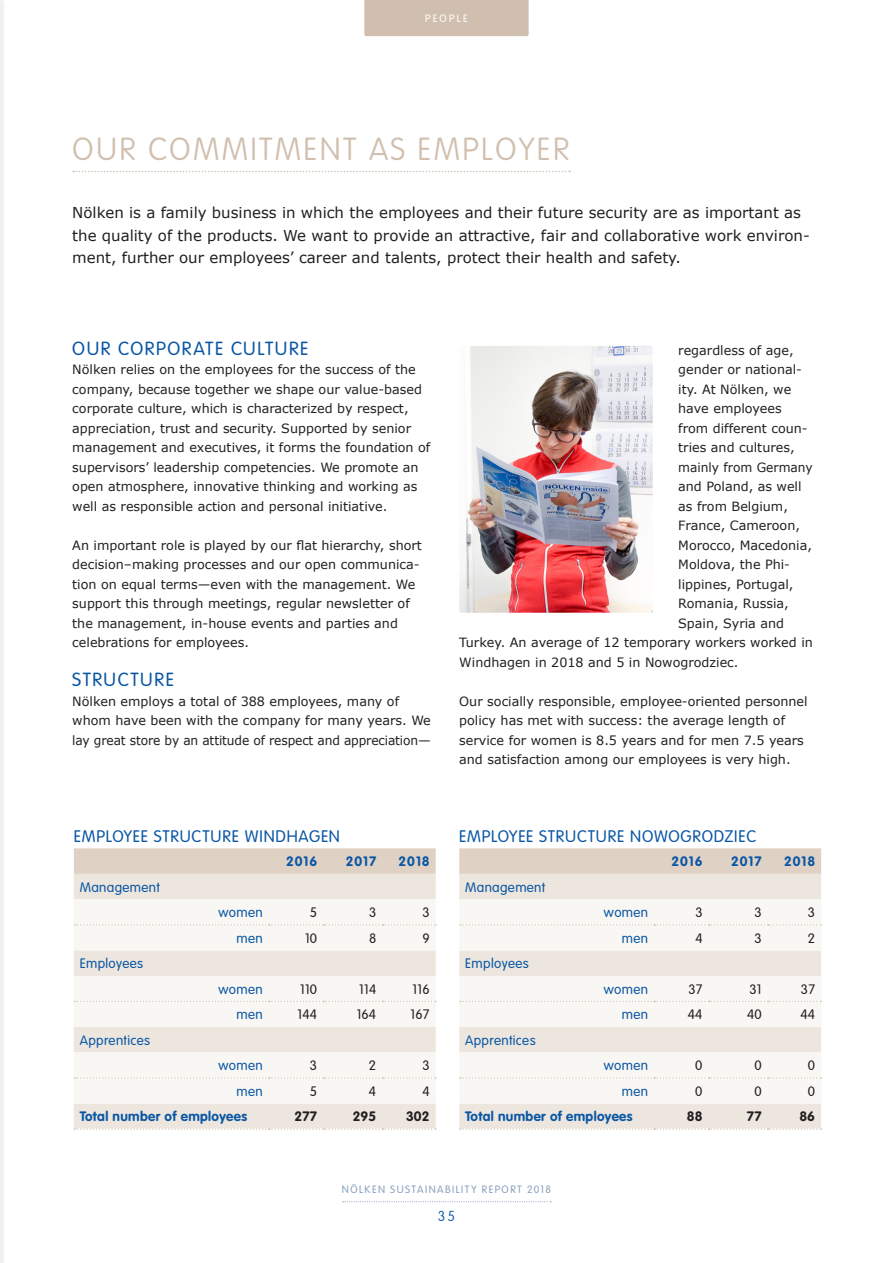
<style>
.page{position:relative;width:893px;height:1263px;background:#fff}
.page>*{position:absolute;margin:0;border:0;box-sizing:border-box;transform-origin:0 0}
.t1{font:100 31.5px "VAG Rounded";letter-spacing:.075em;color:#d0bfae}
.t2{font:300 18.75px "VAG Rounded";letter-spacing:.08em;color:#0a56a4}
.t3{font:300 16.5px "VAG Rounded";letter-spacing:.05em;color:#0a56a4}
.t4{font:15px/22.5px "Verdana";color:#231f20}
.t5{font:100 14.25px "VAG Rounded";color:#0a56a4}
.t6{font:300 13.5px "VAG Rounded";letter-spacing:.025em;color:#0a56a4}
.t7{font:700 13.5px "VAG Rounded";letter-spacing:.025em;color:#0a56a4}
.t8{font:300 13.5px "VAG Rounded";letter-spacing:.01em;color:#231f20}
.t9{font:700 13.5px "VAG Rounded";letter-spacing:.01em;color:#231f20}
.t10{font:12.75px/19.5px "Verdana";color:#231f20}
.t11{font:12.75px "Verdana";color:#231f20;scale:.96 1}
.t12{font:300 10.5px "VAG Rounded";letter-spacing:.135em;color:#88a0bd}
.t13{font:300 10.5px "VAG Rounded";letter-spacing:.215em;color:#fff}
</style>
<div class="page">
<div style="left:364px;top:0;width:165px;height:36px;background:#d0bfae"></div>
<div style="left:74px;top:848px;width:362px;height:26px;background:#dfd2c5"></div>
<div style="left:74px;top:874px;width:362px;height:255px;background:#ece6df"></div>
<svg style="left:74px;top:899px;width:362px;height:204px;fill:#f9f7f4"></svg>
<svg style="left:75px;top:1128px;width:361px;height:2px"></svg>
<svg style="left:75px;top:924px;width:361px;height:2px"></svg>
<svg style="left:75px;top:1001px;width:361px;height:1px"></svg>
<svg style="left:75px;top:1077px;width:361px;height:2px"></svg>
<div style="left:459px;top:848px;width:362px;height:26px;background:#dfd2c5"></div>
<div style="left:459px;top:874px;width:362px;height:255px;background:#ece6df"></div>
<svg style="left:459px;top:899px;width:362px;height:204px;fill:#f9f7f4"></svg>
<svg style="left:460px;top:1128px;width:361px;height:2px"></svg>
<svg style="left:460px;top:924px;width:361px;height:2px"></svg>
<svg style="left:460px;top:1001px;width:361px;height:1px"></svg>
<svg style="left:460px;top:1077px;width:361px;height:2px"></svg>
<svg style="left:73px;top:171px;width:497px;height:1px"></svg>
<img style="left:459px;top:346px;width:194px;height:267px">
<svg style="left:343px;top:1201px;width:208px;height:1px"></svg>
<div style="left:0;top:0;width:5px;height:1263px;background:#efefef"></div>
<p class="t13" style="left:425px;top:13px;width:44px">PEOPLE</p>
<h1 class="t1" style="left:72px;top:131px;width:499px">OUR COMMITMENT AS EMPLOYER</h1>
<p class="t4" style="left:72px;top:202px;width:739px">Nölken is a family business in which the employees and their future security are as important as the quality of the products. We want to provide an attractive, fair and collaborative work environ&shy;ment, further our employees’ career and talents, protect their health and safety.</p>
<h2 class="t2" style="left:72px;top:337px;width:238px">OUR CORPORATE CULTURE</h2>
<p class="t10" style="left:72px;top:360px;width:360px">Nölken relies on the employees for the success of the company, because together we shape our value-based corporate culture, which is characterized by respect, appreciation, trust and security. Supported by senior management and executives, it forms the foundation of supervisors’ leadership competencies. We promote an open atmosphere, innovative thinking and working as well as responsible action and personal initiative.</p>
<p class="t10" style="left:72px;top:536px;width:351px">An important role is played by our flat hierarchy, short decision–making processes and our open communica&shy;tion on equal terms—even with the management. We support this through meetings, regular newsletter of the management, in-house events and parties and celebrations for employees.</p>
<h2 class="t2" style="left:72px;top:669px;width:103px">STRUCTURE</h2>
<p class="t10" style="left:72px;top:692px;width:360px">Nölken employs a total of 388 employees, many of whom have been with the company for many years. We lay great store by an attitude of respect and appreciation—</p>
<p class="t3" style="left:74px;top:827px;width:268px">EMPLOYEE STRUCTURE WINDHAGEN</p>
<p class="t7" style="left:286px;top:853px;width:33px">2016</p>
<p class="t7" style="left:346px;top:853px;width:32px">2017</p>
<p class="t7" style="left:399px;top:853px;width:33px">2018</p>
<p class="t6" style="left:80px;top:879px;width:82px">Management</p>
<p class="t6" style="left:219px;top:905px;width:46px">women</p>
<p class="t8" style="left:310px;top:905px;width:9px">5</p>
<p class="t8" style="left:369px;top:905px;width:9px">3</p>
<p class="t8" style="left:422px;top:905px;width:9px">3</p>
<p class="t6" style="left:236px;top:930px;width:28px">men</p>
<p class="t8" style="left:305px;top:930px;width:14px">10</p>
<p class="t8" style="left:369px;top:930px;width:9px">8</p>
<p class="t8" style="left:422px;top:930px;width:9px">9</p>
<p class="t6" style="left:80px;top:956px;width:65px">Employees</p>
<p class="t6" style="left:219px;top:981px;width:46px">women</p>
<p class="t8" style="left:300px;top:981px;width:19px">110</p>
<p class="t8" style="left:359px;top:981px;width:19px">114</p>
<p class="t8" style="left:413px;top:981px;width:19px">116</p>
<p class="t6" style="left:236px;top:1007px;width:28px">men</p>
<p class="t8" style="left:298px;top:1007px;width:21px">144</p>
<p class="t8" style="left:357px;top:1007px;width:21px">164</p>
<p class="t8" style="left:411px;top:1007px;width:21px">167</p>
<p class="t6" style="left:80px;top:1032px;width:72px">Apprentices</p>
<p class="t6" style="left:218px;top:1058px;width:46px">women</p>
<p class="t8" style="left:310px;top:1058px;width:9px">3</p>
<p class="t8" style="left:369px;top:1058px;width:9px">2</p>
<p class="t8" style="left:422px;top:1058px;width:9px">3</p>
<p class="t6" style="left:236px;top:1083px;width:28px">men</p>
<p class="t8" style="left:310px;top:1083px;width:9px">5</p>
<p class="t8" style="left:369px;top:1083px;width:9px">4</p>
<p class="t8" style="left:422px;top:1083px;width:9px">4</p>
<p class="t7" style="left:80px;top:1109px;width:169px">Total number of employees</p>
<p class="t9" style="left:295px;top:1109px;width:24px">277</p>
<p class="t9" style="left:353px;top:1109px;width:25px">295</p>
<p class="t9" style="left:406px;top:1109px;width:25px">302</p>
<p class="t10" style="left:678px;top:341px;width:117px">regardless of age,</p>
<p class="t10" style="left:678px;top:360px;width:125px">gender or national-</p>
<p class="t10" style="left:678px;top:380px;width:115px">ity. At Nölken, we</p>
<p class="t10" style="left:678px;top:399px;width:105px">have employees</p>
<p class="t10" style="left:678px;top:419px;width:131px">from different coun-</p>
<p class="t10" style="left:678px;top:438px;width:118px">tries and cultures,</p>
<p class="t11" style="left:678px;top:459px;width:142px">mainly from Germany</p>
<p class="t10" style="left:678px;top:477px;width:125px">and Poland, as well</p>
<p class="t10" style="left:678px;top:497px;width:111px">as from Belgium,</p>
<p class="t10" style="left:678px;top:516px;width:123px">France, Cameroon,</p>
<p class="t10" style="left:678px;top:536px;width:135px">Morocco, Macedonia,</p>
<p class="t10" style="left:678px;top:555px;width:113px">Moldova, the Phi-</p>
<p class="t10" style="left:678px;top:575px;width:117px">lippines, Portugal,</p>
<p class="t10" style="left:678px;top:594px;width:112px">Romania, Russia,</p>
<p class="t10" style="left:678px;top:614px;width:107px">Spain, Syria and</p>
<p class="t10" style="left:459px;top:633px;width:355px">Turkey. An average of 12 temporary workers worked in</p>
<p class="t10" style="left:459px;top:653px;width:281px">Windhagen in 2018 and 5 in Nowogrodziec.</p>
<p class="t10" style="left:459px;top:692px;width:350px">Our socially responsible, employee-oriented personnel policy has met with success: the average length of service for women is 8.5 years and for men 7.5 years and satisfaction among our employees is very high.</p>
<p class="t3" style="left:459px;top:827px;width:298px">EMPLOYEE STRUCTURE NOWOGRODZIEC</p>
<p class="t7" style="left:671px;top:853px;width:33px">2016</p>
<p class="t7" style="left:731px;top:853px;width:32px">2017</p>
<p class="t7" style="left:784px;top:853px;width:33px">2018</p>
<p class="t6" style="left:465px;top:879px;width:82px">Management</p>
<p class="t6" style="left:604px;top:905px;width:46px">women</p>
<p class="t8" style="left:695px;top:905px;width:9px">3</p>
<p class="t8" style="left:754px;top:905px;width:9px">3</p>
<p class="t8" style="left:808px;top:905px;width:9px">3</p>
<p class="t6" style="left:622px;top:930px;width:28px">men</p>
<p class="t8" style="left:695px;top:930px;width:9px">4</p>
<p class="t8" style="left:754px;top:930px;width:9px">3</p>
<p class="t8" style="left:808px;top:930px;width:9px">2</p>
<p class="t6" style="left:465px;top:956px;width:65px">Employees</p>
<p class="t6" style="left:604px;top:981px;width:46px">women</p>
<p class="t8" style="left:688px;top:981px;width:16px">37</p>
<p class="t8" style="left:749px;top:981px;width:14px">31</p>
<p class="t8" style="left:801px;top:981px;width:16px">37</p>
<p class="t6" style="left:622px;top:1007px;width:28px">men</p>
<p class="t8" style="left:688px;top:1007px;width:16px">44</p>
<p class="t8" style="left:747px;top:1007px;width:16px">40</p>
<p class="t8" style="left:800px;top:1007px;width:16px">44</p>
<p class="t6" style="left:465px;top:1032px;width:72px">Apprentices</p>
<p class="t6" style="left:604px;top:1058px;width:46px">women</p>
<p class="t8" style="left:695px;top:1058px;width:9px">0</p>
<p class="t8" style="left:754px;top:1058px;width:9px">0</p>
<p class="t8" style="left:808px;top:1058px;width:9px">0</p>
<p class="t6" style="left:622px;top:1083px;width:28px">men</p>
<p class="t8" style="left:695px;top:1083px;width:9px">0</p>
<p class="t8" style="left:754px;top:1083px;width:9px">0</p>
<p class="t8" style="left:808px;top:1083px;width:9px">0</p>
<p class="t7" style="left:465px;top:1109px;width:169px">Total number of employees</p>
<p class="t9" style="left:687px;top:1109px;width:17px">88</p>
<p class="t9" style="left:747px;top:1109px;width:16px">77</p>
<p class="t9" style="left:799px;top:1109px;width:17px">86</p>
<p class="t12" style="left:342px;top:1183px;width:211px">NÖLKEN SUSTAINABILITY REPORT 2018</p>
<p class="t5" style="left:438px;top:1207px;width:19px">35</p>
</div>
